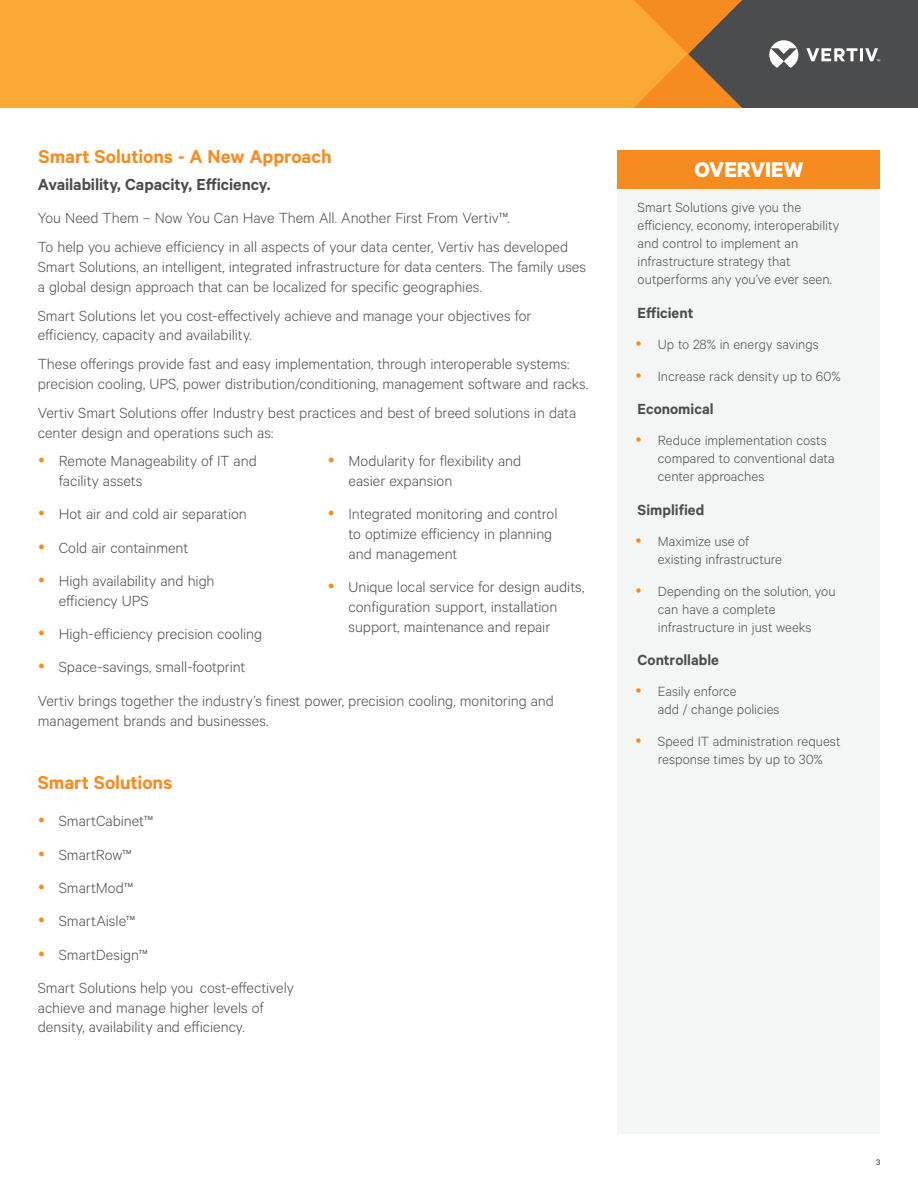
<style>
.page{position:relative;width:918px;height:1188px;background:#fff}
.page>*{position:absolute;margin:0;border:0;box-sizing:border-box;transform-origin:0 0}
.Orange_Box_Heading{font:700 24px "Calibre";color:#fff}
.Vertiv_Orange_Main_H{font:600 21px "Calibre";color:#f68b1f}
.Vertiv_Heading{font:600 18px "Calibre";letter-spacing:-.005em;color:#4b4c4d}
.Vertiv_Body_Text{font:300 16.5px/19.8px "Calibre";color:#4b4c4d}
.Gray_Column_Heading{font:600 16.5px "Calibre";color:#4b4c4d}
.Gray_Column_Body_Tex{font:300 15px/18px "Calibre";color:#4b4c4d}
.Page_Number_Right{font:9px "Calibre";color:#231f20}
</style>
<div class="page">
<div style="left:0;top:0;width:634px;height:108px;background:#faaa34"></div>
<svg style="left:634px;top:0;width:284px;height:108px;background:#816647"></svg>
<div style="left:617px;top:176px;width:263px;height:958px;background:#f4f5f5"></div>
<div style="left:617px;top:150px;width:263px;height:39px;background:#f68b1f"></div>
<p class="Vertiv_Orange_Main_H" style="left:39px;top:144px;width:295px">Smart Solutions - A New Approach</p>
<p class="Vertiv_Heading" style="left:38px;top:174px;width:234px">Availability, Capacity, Efficiency.</p>
<p class="Vertiv_Body_Text" style="left:38px;top:208px;width:474px">You Need Them – Now You Can Have Them All. Another First From Vertiv™.</p>
<p class="Vertiv_Body_Text" style="left:38px;top:236px;width:550px">To help you achieve efficiency in all aspects of your data center, Vertiv has developed<br>Smart Solutions, an intelligent, integrated infrastructure for data centers. The family uses a global design approach that can be localized for specific geographies.</p>
<p class="Vertiv_Body_Text" style="left:38px;top:305px;width:495px">Smart Solutions let you cost-effectively achieve and manage your objectives for efficiency, capacity and availability.</p>
<p class="Vertiv_Body_Text" style="left:38px;top:353px;width:552px">These offerings provide fast and easy implementation, through interoperable systems: precision cooling, UPS, power distribution/conditioning, management software and racks.</p>
<p class="Vertiv_Body_Text" style="left:38px;top:402px;width:540px">Vertiv Smart Solutions offer Industry best practices and best of breed solutions in data center design and operations such as:</p>
<p class="Vertiv_Body_Text" style="left:59px;top:451px;width:200px">Remote Manageability of IT and facility assets</p>
<p class="Vertiv_Body_Text" style="left:59px;top:504px;width:190px">Hot air and cold air separation</p>
<p class="Vertiv_Body_Text" style="left:59px;top:537px;width:131px">Cold air containment</p>
<p class="Vertiv_Body_Text" style="left:59px;top:570px;width:157px">High availability and high efficiency UPS</p>
<p class="Vertiv_Body_Text" style="left:59px;top:623px;width:205px">High-efficiency precision cooling</p>
<p class="Vertiv_Body_Text" style="left:59px;top:657px;width:188px">Space-savings, small-footprint</p>
<p class="Vertiv_Body_Text" style="left:38px;top:690px;width:518px">Vertiv brings together the industry’s finest power, precision cooling, monitoring and management brands and businesses.</p>
<p class="Vertiv_Body_Text" style="left:349px;top:451px;width:174px">Modularity for flexibility and easier expansion</p>
<p class="Vertiv_Body_Text" style="left:349px;top:504px;width:210px">Integrated monitoring and control to optimize efficiency in planning and management</p>
<p class="Vertiv_Body_Text" style="left:349px;top:577px;width:237px">Unique local service for design audits, configuration support, installation support, maintenance and repair</p>
<p class="Vertiv_Orange_Main_H" style="left:38px;top:770px;width:136px">Smart Solutions</p>
<p class="Vertiv_Body_Text" style="left:59px;top:811px;width:96px">SmartCabinet™</p>
<p class="Vertiv_Body_Text" style="left:59px;top:844px;width:74px">SmartRow™</p>
<p class="Vertiv_Body_Text" style="left:59px;top:877px;width:76px">SmartMod™</p>
<p class="Vertiv_Body_Text" style="left:59px;top:910px;width:78px">SmartAisle™</p>
<p class="Vertiv_Body_Text" style="left:59px;top:944px;width:91px">SmartDesign™</p>
<p class="Vertiv_Body_Text" style="left:38px;top:977px;width:258px">Smart Solutions help you cost-effectively achieve and manage higher levels of density, availability and efficiency.</p>
<p class="Orange_Box_Heading" style="left:695px;top:155px;width:110px">OVERVIEW</p>
<p class="Gray_Column_Body_Tex" style="left:638px;top:198px;width:203px">Smart Solutions give you the efficiency, economy, interoperability and control to implement an infrastructure strategy that outperforms any you’ve ever seen.</p>
<p class="Gray_Column_Heading" style="left:638px;top:303px;width:57px">Efficient</p>
<p class="Gray_Column_Body_Tex" style="left:658px;top:335px;width:162px">Up to 28% in energy savings</p>
<p class="Gray_Column_Body_Tex" style="left:658px;top:366px;width:184px">Increase rack density up to 60%</p>
<p class="Gray_Column_Heading" style="left:638px;top:399px;width:77px">Economical</p>
<p class="Gray_Column_Body_Tex" style="left:658px;top:431px;width:178px">Reduce implementation costs compared to conventional data center approaches</p>
<p class="Gray_Column_Heading" style="left:638px;top:500px;width:68px">Simplified</p>
<p class="Gray_Column_Body_Tex" style="left:658px;top:532px;width:126px">Maximize use of existing infrastructure</p>
<p class="Gray_Column_Body_Tex" style="left:658px;top:581px;width:179px">Depending on the solution, you can have a complete infrastructure in just weeks</p>
<p class="Gray_Column_Heading" style="left:638px;top:650px;width:83px">Controllable</p>
<p class="Gray_Column_Body_Tex" style="left:658px;top:682px;width:123px">Easily enforce<br>add / change policies</p>
<p class="Gray_Column_Body_Tex" style="left:658px;top:732px;width:184px">Speed IT administration request response times by up to 30%</p>
<p class="Page_Number_Right" style="left:876px;top:1157px;width:6px">3</p>
</div>
